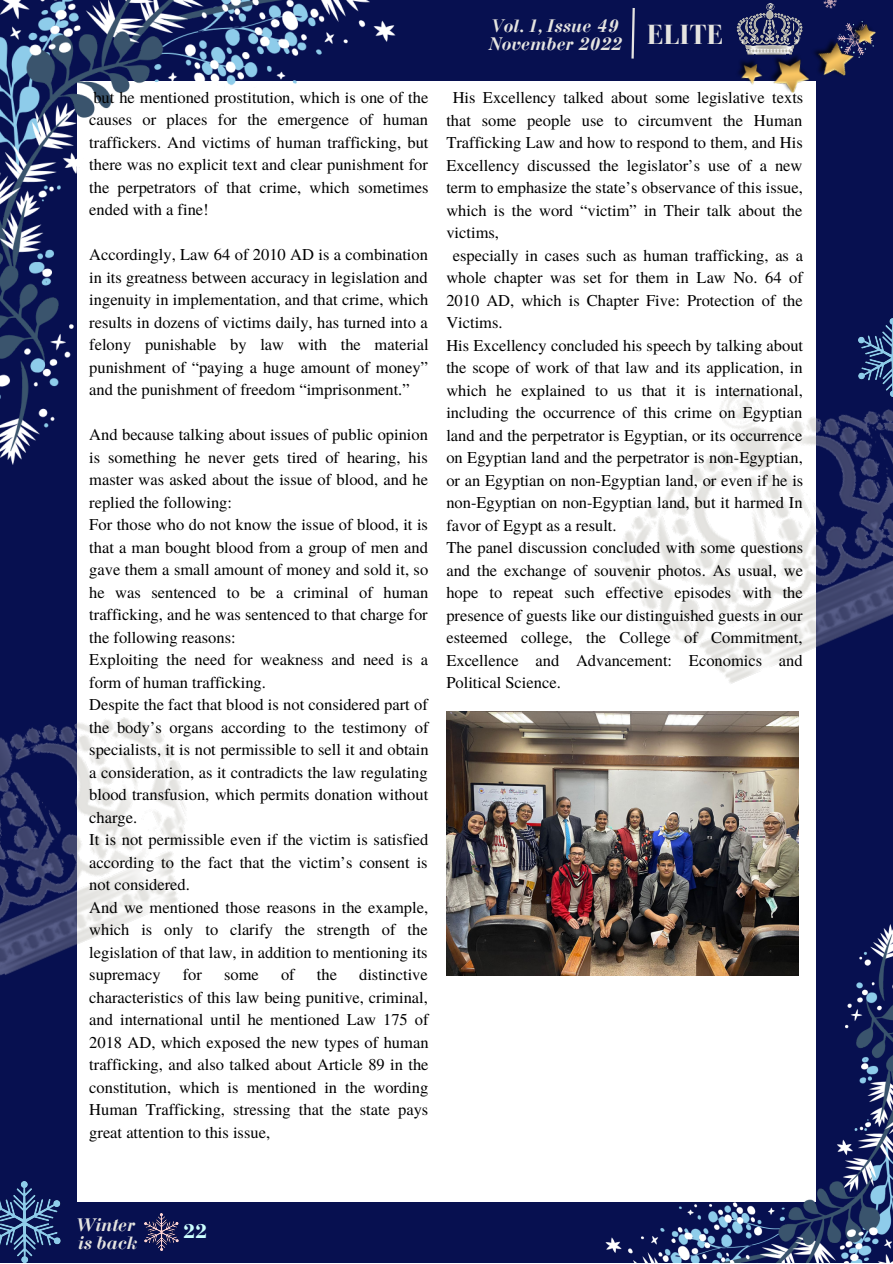
<style>
.page{position:relative;width:893px;height:1264px;background:#fff}
.page>*{position:absolute;margin:0;border:0;box-sizing:border-box;transform-origin:0 0}
.t1{font:700 28.5px "Bodoni FLF";color:#e5e4e0}
.t2{font:700 21px "Bodoni";color:#ccfffe}
.t3{font:italic 700 18.9px/18px "Bodoni";color:#e5e4e0}
.t4{font:16.5px/22.5px "Te X Gyre Termes";color:#000;text-align:justify}
</style>
<div class="page">
<div style="left:0;top:0;width:892px;height:1262px;background:#071050"></div>
<div style="left:77px;top:82px;width:739px;height:1119px;background:#fff"></div>
<img style="left:619px;top:389px;width:273px;height:338px">
<img style="left:823px;top:0;width:14px;height:9px">
<img style="left:857px;top:318px;width:35px;height:78px">
<img style="left:0;top:0;width:395px;height:464px">
<img style="left:0;top:1181px;width:60px;height:81px">
<img style="left:605px;top:924px;width:287px;height:338px">
<img style="left:144px;top:1213px;width:34px;height:37px">
<img style="left:736px;top:3px;width:63px;height:46px">
<img style="left:731px;top:49px;width:68px;height:44px">
<img style="left:799px;top:20px;width:77px;height:63px">
<svg style="left:631px;top:8px;width:4px;height:51px"></svg>
<img style="left:0;top:717px;width:186px;height:259px">
<img style="left:446px;top:711px;width:352px;height:264px">
<p class="t4" style="left:89px;top:85px;width:341px">but he mentioned prostitution, which is one of the causes or places for the emergence of human traffickers. And victims of human trafficking, but there was no explicit text and clear punishment for the perpetrators of that crime, which sometimes ended with a fine!</p>
<p class="t4" style="left:89px;top:243px;width:341px">Accordingly, Law 64 of 2010 AD is a combination in its greatness between accuracy in legislation and ingenuity in implementation, and that crime, which results in dozens of victims daily, has turned into a felony punishable by law with the material punishment of “paying a huge amount of money” and the punishment of freedom “imprisonment.”</p>
<p class="t4" style="left:89px;top:422px;width:341px;text-align:left">And because talking about issues of public opinion is something he never gets tired of hearing, his master was asked about the issue of blood, and he replied the following:<br>For those who do not know the issue of blood, it is that a man bought blood from a group of men and gave them a small amount of money and sold it, so he was sentenced to be a criminal of human trafficking, and he was sentenced to that charge for the following reasons:<br>Exploiting the need for weakness and need is a form of human trafficking.<br>Despite the fact that blood is not considered part of the body’s organs according to the testimony of specialists, it is not permissible to sell it and obtain a consideration, as it contradicts the law regulating blood transfusion, which permits donation without charge.<br>It is not permissible even if the victim is satisfied according to the fact that the victim’s consent is not considered.<br>And we mentioned those reasons in the example, which is only to clarify the strength of the legislation of that law, in addition to mentioning its supremacy</p>
<p class="t4" style="left:89px;top:962px;width:341px;text-indent:270px">distinctive characteristics of this law being punitive, criminal, and international until he mentioned Law 175 of 2018 AD, which exposed the new types of human trafficking, and also talked about Article 89 in the constitution, which is mentioned in the wording Human Trafficking, stressing that the state pays great attention to this issue,</p>
<p class="t4" style="left:183px;top:962px;width:21px">for</p>
<p class="t4" style="left:224px;top:962px;width:36px">some</p>
<p class="t4" style="left:281px;top:962px;width:15px">of</p>
<p class="t4" style="left:317px;top:962px;width:22px">the</p>
<p class="t3" style="left:488px;top:18px;width:134px">Vol.1, Issue 49<br>November 2022</p>
<h1 class="t1" style="left:647px;top:19px;width:77px">ELITE</h1>
<p class="t4" style="left:452px;top:86px;width:352px">His Excellency talked about some legislative texts</p>
<p class="t4" style="left:446px;top:108px;width:357px">that some people use to circumvent the Human</p>
<p class="t4" style="left:446px;top:131px;width:358px">Trafficking Law and how to respond to them, and His</p>
<p class="t4" style="left:446px;top:153px;width:357px">Excellency discussed the legislator’s use of a new</p>
<p class="t4" style="left:446px;top:176px;width:358px">term to emphasize the state’s observance of this issue,</p>
<p class="t4" style="left:446px;top:198px;width:357px">which is the word “victim” in Their talk about the</p>
<p class="t4" style="left:446px;top:221px;width:54px">victims,</p>
<p class="t4" style="left:452px;top:243px;width:352px">especially in cases such as human trafficking, as a</p>
<p class="t4" style="left:446px;top:266px;width:358px">whole chapter was set for them in Law No. 64 of</p>
<p class="t4" style="left:446px;top:288px;width:358px">2010 AD, which is Chapter Five: Protection of the</p>
<p class="t4" style="left:446px;top:310px;width:58px">Victims.</p>
<p class="t4" style="left:446px;top:333px;width:358px">His Excellency concluded his speech by talking about</p>
<p class="t4" style="left:446px;top:355px;width:358px">the scope of work of that law and its application, in</p>
<p class="t4" style="left:446px;top:378px;width:358px">which he explained to us that it is international,</p>
<p class="t4" style="left:446px;top:400px;width:357px">including the occurrence of this crime on Egyptian</p>
<p class="t4" style="left:446px;top:423px;width:357px">land and the perpetrator is Egyptian, or its occurrence</p>
<p class="t4" style="left:446px;top:445px;width:358px">on Egyptian land and the perpetrator is non-Egyptian,</p>
<p class="t4" style="left:446px;top:468px;width:358px">or an Egyptian on non-Egyptian land, or even if he is</p>
<p class="t4" style="left:446px;top:490px;width:358px">non-Egyptian on non-Egyptian land, but it harmed In</p>
<p class="t4" style="left:446px;top:513px;width:172px">favor of Egypt as a result.</p>
<p class="t4" style="left:446px;top:535px;width:358px">The panel discussion concluded with some questions</p>
<p class="t4" style="left:446px;top:558px;width:358px">and the exchange of souvenir photos. As usual, we</p>
<p class="t4" style="left:446px;top:580px;width:358px">hope to repeat such effective episodes with the</p>
<p class="t4" style="left:446px;top:603px;width:357px">presence of guests like our distinguished guests in our</p>
<p class="t4" style="left:446px;top:625px;width:357px">esteemed college, the College of Commitment,</p>
<p class="t4" style="left:446px;top:648px;width:358px">Excellence and Advancement: Economics and</p>
<p class="t4" style="left:446px;top:670px;width:116px">Political Science.</p>
<p class="t3" style="left:77px;top:1215px;width:62px">Winter is back</p>
<p class="t2" style="left:183px;top:1217px;width:25px">22</p>
</div>
